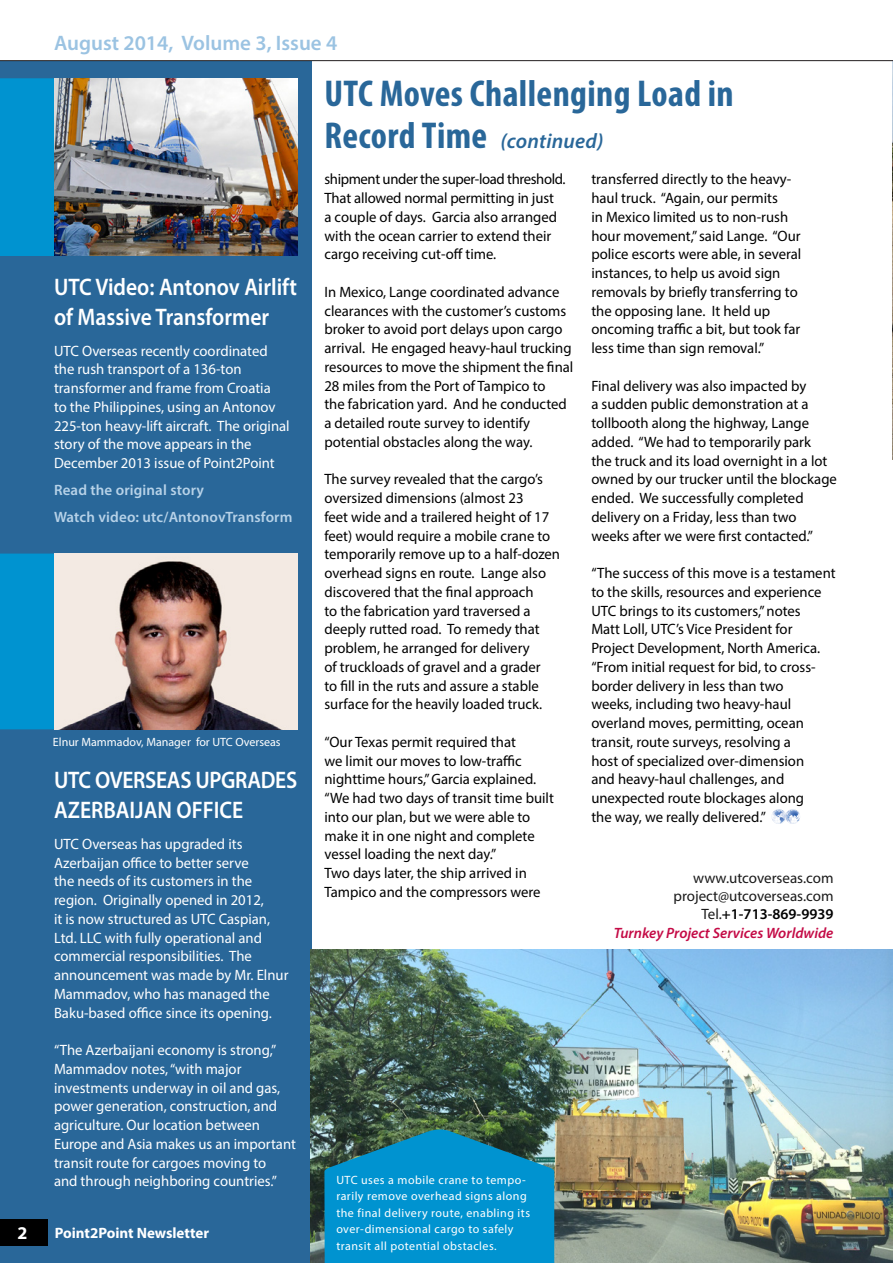
<style>
.page{position:relative;width:893px;height:1263px;background:#fff}
.page>*{position:absolute;margin:0;border:0;box-sizing:border-box;transform-origin:0 0}
.Head_1{font:700 condensed 37.5px "Myriad Pro";letter-spacing:.01em;color:#296799}
.Secondary_Title{font:600 24px/30px "Myriad Pro";color:#fff;scale:.9 1}
.Running_Header{font:600 21px "Myriad Pro";color:#9bc3e2}
.Head_1-2{font:italic 600 21px "Myriad Pro";letter-spacing:.01em;color:#296799}
.t1{font:700 18px "Myriad Pro";color:#fff}
.Body{font:15px/18.8px "Myriad Pro";color:#000}
.Body-2{font:15px/18.8px "Myriad Pro";color:#fff}
.Body_reverse{font:15px/18.8px "Myriad Pro";color:#fff}
.Body_-_no_margin_shi{font:15px/18.8px "Myriad Pro";letter-spacing:-.005em;color:#000}
.Footer_Left{font:600 15px "Myriad Pro";letter-spacing:.01em;color:#b7d2e8}
.Address{font:15px "Myriad Pro";color:#1a1a1a}
.footer_info{font:italic 600 15px "Myriad Pro";color:#c40b46}
.t2{font:700 15px "Myriad Pro";color:#fff}
.Address-2{font:600 15px "Myriad Pro";color:#000}
.t3{font:12px/16.5px "Myriad Pro";letter-spacing:.04em;color:#fff}
.t4{font:12px "Myriad Pro";color:#fff}
.s1{font-weight:700;font-style:normal;font-stretch:condensed;font-size:37.5px}
.s2{font-weight:400;color:#1a1a1a}
</style>
<div class="page">
<div style="left:0;top:24px;width:311px;height:1239px;background:#296799"></div>
<div style="left:0;top:78px;width:297px;height:178px;background:#0093d0"></div>
<div style="left:0;top:554px;width:54px;height:175px;background:#0093d0"></div>
<img style="left:892px;top:61px;width:1px;height:398px">
<img style="left:311px;top:949px;width:582px;height:314px">
<svg style="left:0;top:24px;width:893px;height:37px"></svg>
<div style="left:0;top:1219px;width:47px;height:26px;background:#000"></div>
<svg style="left:324px;top:1129px;width:230px;height:134px;background:#098abc"></svg>
<img style="left:54px;top:78px;width:243px;height:177px">
<img style="left:54px;top:554px;width:243px;height:175px">
<svg style="left:772px;top:809px;width:28px;height:15px"></svg>
<p class="Running_Header" style="left:54px;top:29px;width:285px">August 2014, Volume 3, Issue 4</p>
<p class="Secondary_Title" style="left:54px;top:271px;width:271px">UTC Video: Antonov Airlift of Massive Transformer</p>
<p class="Body_reverse" style="left:54px;top:341px;width:237px">UTC Overseas recently coordinated the rush transport of a 136-ton transformer and frame from Croatia<br>to the Philippines, using an Antonov 225-ton heavy-lift aircraft. The original story of the move appears in the December 2013 issue of Point2Point</p>
<p class="Footer_Left" style="left:54px;top:480px;width:151px">Read the original story</p>
<p class="Footer_Left" style="left:54px;top:507px;width:240px">Watch video: utc/AntonovTransform</p>
<p class="t4" style="left:53px;top:735px;width:229px">Elnur Mammadov, Manager for UTC Overseas</p>
<p class="Secondary_Title" style="left:54px;top:764px;width:272px">UTC OVERSEAS UPGRADES<br>AZERBAIJAN OFFICE</p>
<p class="Body-2" style="left:54px;top:834px;width:236px">UTC Overseas has upgraded its Azerbaijan office to better serve<br>the needs of its customers in the region. Originally opened in 2012,<br>it is now structured as UTC Caspian, Ltd. LLC with fully operational and commercial responsibilities. The announcement was made by Mr. Elnur Mammadov, who has managed the Baku-based office since its opening.</p>
<p class="Body-2" style="left:54px;top:1040px;width:243px">“The Azerbaijani economy is strong,” Mammadov notes, “with major investments underway in oil and gas, power generation, construction, and agriculture. Our location between Europe and Asia makes us an important transit route for cargoes moving to<br>and through neighboring countries.”</p>
<p class="t1" style="left:18px;top:1221px;width:11px">2</p>
<p class="t2" style="left:55px;top:1223px;width:156px">Point2Point Newsletter</p>
<p class="Head_1" style="left:324px;top:71px;width:411px">UTC Moves Challenging Load in</p>
<p class="Head_1-2" style="left:324px;top:128px;width:280px"><span class="s1">Record Time</span> (continued)</p>
<p class="Body_-_no_margin_shi" style="left:324px;top:170px;width:243px">shipment under the super-load threshold.<br>That allowed normal permitting in just<br>a couple of days. Garcia also arranged with the ocean carrier to extend their cargo receiving cut-off time.</p>
<p class="Body" style="left:324px;top:282px;width:250px">In Mexico, Lange coordinated advance clearances with the customer’s customs broker to avoid port delays upon cargo arrival. He engaged heavy-haul trucking resources to move the shipment the final 28 miles from the Port of Tampico to<br>the fabrication yard. And he conducted a detailed route survey to identify potential obstacles along the way.</p>
<p class="Body" style="left:324px;top:470px;width:237px">The survey revealed that the cargo’s oversized dimensions (almost 23<br>feet wide and a trailered height of 17 feet) would require a mobile crane to temporarily remove up to a half-dozen overhead signs en route. Lange also discovered that the final approach<br>to the fabrication yard traversed a deeply rutted road. To remedy that problem, he arranged for delivery<br>of truckloads of gravel and a grader<br>to fill in the ruts and assure a stable surface for the heavily loaded truck.</p>
<p class="Body" style="left:324px;top:732px;width:231px">“Our Texas permit required that<br>we limit our moves to low-traffic nighttime hours,” Garcia explained. “We had two days of transit time built into our plan, but we were able to make it in one night and complete vessel loading the next day.”</p>
<p class="Body" style="left:324px;top:863px;width:218px">Two days later, the ship arrived in<br>Tampico and the compressors were</p>
<p class="Body" style="left:591px;top:170px;width:211px">transferred directly to the heavy&shy;haul truck. “Again, our permits<br>in Mexico limited us to non-rush hour movement,” said Lange. “Our police escorts were able, in several instances, to help us avoid sign removals by briefly transferring to the opposing lane. It held up</p>
<p class="Body" style="left:591px;top:320px;width:210px">oncoming traffic a bit, but took far less time than sign removal.”</p>
<p class="Body" style="left:591px;top:376px;width:247px">Final delivery was also impacted by<br>a sudden public demonstration at a tollbooth along the highway, Lange added. “We had to temporarily park<br>the truck and its load overnight in a lot owned by our trucker until the blockage ended. We successfully completed delivery on a Friday, less than two weeks after we were first contacted.”</p>
<p class="Body" style="left:591px;top:563px;width:246px">“The success of this move is a testament to the skills, resources and experience UTC brings to its customers,” notes<br>Matt Loll, UTC’s Vice President for Project Development, North America. “From initial request for bid, to cross&shy;border delivery in less than two<br>weeks, including two heavy-haul overland moves, permitting, ocean transit, route surveys, resolving a<br>host of specialized over-dimension<br>and heavy-haul challenges, and unexpected route blockages along<br>the way, we really delivered.”</p>
<p class="Address" style="left:693px;top:869px;width:142px">www.utcoverseas.com</p>
<p class="Address" style="left:673px;top:887px;width:161px">project@utcoverseas.com</p>
<p class="Address-2" style="left:701px;top:904px;width:133px"><span class="s2">Tel.</span>+1-713-869-9939</p>
<p class="footer_info" style="left:614px;top:923px;width:221px">Turnkey Project Services Worldwide</p>
<p class="t3" style="left:336px;top:1171px;width:195px">UTC uses a mobile crane to tempo&shy;rarily remove overhead signs along the final delivery route, enabling its over-dimensional cargo to safely transit all potential obstacles.</p>
</div>
